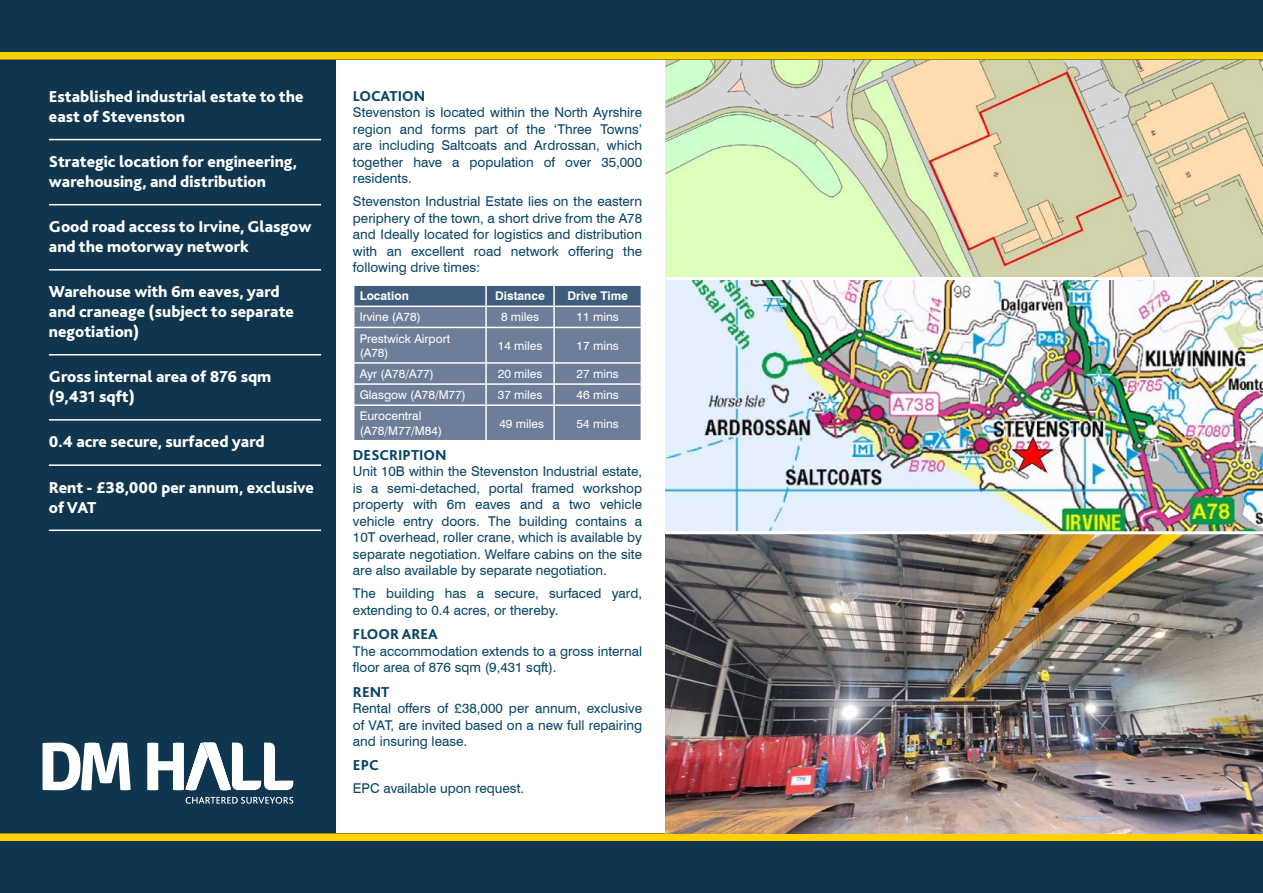
<style>
.page{position:relative;width:1263px;height:893px;background:#fff}
.page>*{position:absolute;margin:0;border:0;box-sizing:border-box;transform-origin:0 0}
.t1{font:800 16.5px/19.8px "Bliss 2";color:#fff}
.t2{font:800 15px "Bliss 2";color:#074465}
.t3{font:13.5px/16.5px "Swiss 721 BT";color:#074465;text-align:justify}
.t4{font:12px/14.4px "Swiss 721 BT";color:#fff}
.t5{font:700 12px "Swiss 721 BT";color:#fff}
</style>
<div class="page">
<img style="left:665px;top:60px;width:598px;height:217px">
<div style="left:0;top:0;width:336px;height:893px;background:#0f364e"></div>
<div style="left:0;top:0;width:1263px;height:60px;background:#0f364e"></div>
<div style="left:0;top:833px;width:1263px;height:60px;background:#0f364e"></div>
<div style="left:0;top:52px;width:1263px;height:8px;background:#ffd100"></div>
<div style="left:0;top:833px;width:1263px;height:8px;background:#ffd100"></div>
<hr style="left:49px;top:139px;width:272px;height:1px;background:#fff">
<hr style="left:49px;top:204px;width:272px;height:1px;background:#fff">
<hr style="left:49px;top:269px;width:272px;height:2px;background:#fff">
<hr style="left:49px;top:354px;width:272px;height:1px;background:#fff">
<hr style="left:49px;top:419px;width:272px;height:2px;background:#fff">
<hr style="left:49px;top:464px;width:272px;height:2px;background:#fff">
<hr style="left:49px;top:529px;width:272px;height:2px;background:#fff">
<svg style="left:353px;top:285px;width:289px;height:155px;background:#70819b"></svg>
<hr style="left:353px;top:404px;width:133px;height:2px;background:#fff">
<hr style="left:353px;top:406px;width:1px;height:34px;background:#fff">
<hr style="left:486px;top:404px;width:68px;height:2px;background:#fff">
<hr style="left:485px;top:406px;width:2px;height:34px;background:#fff">
<hr style="left:554px;top:404px;width:88px;height:2px;background:#fff">
<hr style="left:553px;top:406px;width:2px;height:34px;background:#fff">
<hr style="left:641px;top:406px;width:1px;height:34px;background:#fff">
<img style="left:665px;top:280px;width:598px;height:553px">
<svg style="left:43px;top:743px;width:88px;height:47px"></svg>
<svg style="left:186px;top:797px;width:107px;height:7px"></svg>
<svg style="left:147px;top:743px;width:146px;height:47px"></svg>
<hr style="left:665px;top:531px;width:598px;height:3px;background:#fff">
<p class="t1" style="left:49px;top:86px;width:256px">Established industrial estate to the east of Stevenston</p>
<p class="t1" style="left:49px;top:151px;width:250px">Strategic location for engineering, warehousing, and distribution</p>
<p class="t1" style="left:49px;top:216px;width:264px">Good road access to Irvine, Glasgow and the motorway network</p>
<p class="t1" style="left:49px;top:282px;width:247px">Warehouse with 6m eaves, yard and craneage (subject to separate negotiation)</p>
<p class="t1" style="left:49px;top:366px;width:224px">Gross internal area of 876 sqm (9,431 sqft)</p>
<p class="t1" style="left:49px;top:432px;width:217px">0.4 acre secure, surfaced yard</p>
<p class="t1" style="left:49px;top:477px;width:266px">Rent - £38,000 per annum, exclusive of VAT</p>
<p class="t2" style="left:353px;top:86px;width:74px">LOCATION</p>
<p class="t3" style="left:353px;top:104px;width:291px">Stevenston is located within the North Ayrshire region and forms part of the ‘Three Towns’ are including Saltcoats and Ardrossan, which together have a population of over 35,000 residents.</p>
<p class="t3" style="left:353px;top:193px;width:291px">Stevenston Industrial Estate lies on the eastern periphery of the town, a short drive from the A78 and Ideally located for logistics and distribution with an excellent road network offering the following drive times:</p>
<p class="t5" style="left:360px;top:289px;width:51px">Location</p>
<p class="t5" style="left:495px;top:289px;width:51px">Distance</p>
<p class="t5" style="left:567px;top:289px;width:62px">Drive Time</p>
<p class="t4" style="left:360px;top:310px;width:63px">Irvine (A78)</p>
<p class="t4" style="left:501px;top:310px;width:40px">8 miles</p>
<p class="t4" style="left:577px;top:310px;width:44px">11 mins</p>
<p class="t4" style="left:360px;top:331px;width:92px">Prestwick Airport (A78)</p>
<p class="t4" style="left:498px;top:338px;width:46px">14 miles</p>
<p class="t4" style="left:577px;top:338px;width:44px">17 mins</p>
<p class="t4" style="left:360px;top:366px;width:76px">Ayr (A78/A77)</p>
<p class="t4" style="left:498px;top:366px;width:46px">20 miles</p>
<p class="t4" style="left:577px;top:366px;width:44px">27 mins</p>
<p class="t4" style="left:360px;top:388px;width:108px">Glasgow (A78/M77)</p>
<p class="t4" style="left:498px;top:388px;width:46px">37 miles</p>
<p class="t4" style="left:577px;top:388px;width:44px">46 mins</p>
<p class="t4" style="left:360px;top:409px;width:84px">Eurocentral (A78/M77/M84)</p>
<p class="t4" style="left:499px;top:416px;width:46px">49 miles</p>
<p class="t4" style="left:577px;top:416px;width:44px">54 mins</p>
<p class="t2" style="left:353px;top:446px;width:95px">DESCRIPTION</p>
<p class="t3" style="left:353px;top:463px;width:291px">Unit 10B within the Stevenston Industrial estate, is a semi-detached, portal framed workshop property with 6m eaves and a two vehicle vehicle entry doors. The building contains a 10T overhead, roller crane, which is available by separate negotiation. Welfare cabins on the site are also available by separate negotiation.</p>
<p class="t3" style="left:353px;top:585px;width:291px">The building has a secure, surfaced yard, extending to 0.4 acres, or thereby.</p>
<p class="t2" style="left:353px;top:625px;width:86px">FLOOR AREA</p>
<p class="t3" style="left:353px;top:642px;width:291px">The accommodation extends to a gross internal floor area of 876 sqm (9,431 sqft).</p>
<p class="t2" style="left:353px;top:682px;width:38px">RENT</p>
<p class="t3" style="left:353px;top:700px;width:291px">Rental offers of £38,000 per annum, exclusive of VAT, are invited based on a new full repairing and insuring lease.</p>
<p class="t2" style="left:353px;top:756px;width:27px">EPC</p>
<p class="t3" style="left:353px;top:780px;width:173px">EPC available upon request.</p>
</div>
